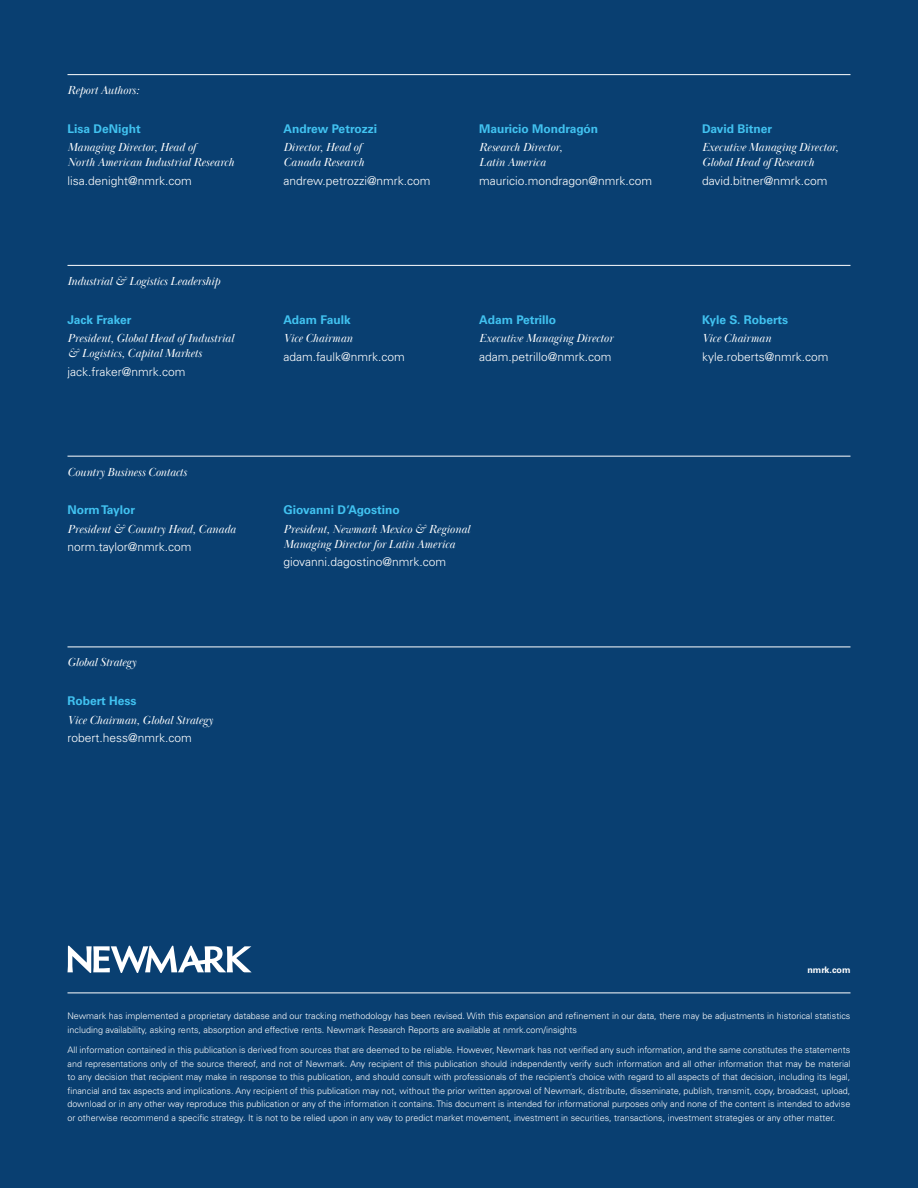
<style>
.page{position:relative;width:918px;height:1188px;background:#093f71}
.page>*{position:absolute;margin:0;border:0;box-sizing:border-box;transform-origin:0 0}
.BC_Ital{font:italic 12px/15px "Baskerville Display PT";color:#fff}
.BC_Ital-2{font:300 12px "Univers LT Pro 45";color:#fff}
.BC_H2{font:700 12px "Univers LT Pro 65";color:#41c2f0}
.BC_P{font:300 12px "Univers LT Pro 45";color:#fff}
.BC_H3{font:italic 12px "Baskerville Display PT";letter-spacing:-.01em;color:#fff}
.BC_H2-2{font:700 12px "Univers LT Pro 65";letter-spacing:-.02em;color:#41c2f0}
.Disclosure{font:300 9px/13.5px "Univers LT Pro 45";color:#fff}
.Disclosure-2{font:700 9px "Univers LT Pro 65";color:#fff}
</style>
<div class="page">
<hr style="left:68px;top:74px;width:782px;height:1px;background:#fff">
<svg style="left:68px;top:946px;width:184px;height:27px"></svg>
<hr style="left:68px;top:993px;width:782px;height:1px;background:#fff">
<hr style="left:68px;top:647px;width:782px;height:1px;background:#fff">
<hr style="left:68px;top:456px;width:782px;height:1px;background:#fff">
<hr style="left:68px;top:265px;width:782px;height:1px;background:#fff">
<p class="BC_H3" style="left:68px;top:83px;width:73px">Report Authors:</p>
<p class="BC_H2" style="left:68px;top:120px;width:75px">Lisa DeNight</p>
<p class="BC_Ital" style="left:68px;top:140px;width:168px">Managing Director, Head of<br>North American Industrial Research</p>
<p class="BC_Ital-2" style="left:68px;top:173px;width:126px">lisa.denight@nmrk.com</p>
<p class="BC_H3" style="left:68px;top:274px;width:154px">Industrial &amp; Logistics Leadership</p>
<p class="BC_H2-2" style="left:68px;top:311px;width:65px">Jack Fraker</p>
<p class="BC_Ital" style="left:68px;top:331px;width:168px">President, Global Head of Industrial &amp; Logistics, Capital Markets</p>
<p class="BC_P" style="left:68px;top:363px;width:120px">jack.fraker@nmrk.com</p>
<p class="BC_H3" style="left:68px;top:465px;width:121px">Country Business Contacts</p>
<p class="BC_H2" style="left:68px;top:502px;width:69px">Norm Taylor</p>
<p class="BC_Ital" style="left:68px;top:522px;width:170px">President &amp; Country Head, Canada</p>
<p class="BC_Ital-2" style="left:68px;top:539px;width:126px">norm.taylor@nmrk.com</p>
<p class="BC_H3" style="left:68px;top:656px;width:70px">Global Strategy</p>
<p class="BC_H2" style="left:68px;top:692px;width:71px">Robert Hess</p>
<p class="BC_Ital" style="left:68px;top:713px;width:147px">Vice Chairman, Global Strategy</p>
<p class="BC_Ital-2" style="left:68px;top:730px;width:126px">robert.hess@nmrk.com</p>
<p class="BC_H2" style="left:284px;top:120px;width:95px">Andrew Petrozzi</p>
<p class="BC_Ital" style="left:284px;top:140px;width:82px">Director, Head of<br>Canada Research</p>
<p class="BC_Ital-2" style="left:284px;top:173px;width:149px">andrew.petrozzi@nmrk.com</p>
<p class="BC_H2" style="left:479px;top:120px;width:121px">Mauricio Mondragón</p>
<p class="BC_Ital" style="left:479px;top:140px;width:85px">Research Director,<br>Latin America</p>
<p class="BC_Ital-2" style="left:479px;top:173px;width:174px">mauricio.mondragon@nmrk.com</p>
<p class="BC_H2" style="left:284px;top:311px;width:69px">Adam Faulk</p>
<p class="BC_Ital" style="left:284px;top:331px;width:71px">Vice Chairman</p>
<p class="BC_P" style="left:284px;top:348px;width:123px">adam.faulk@nmrk.com</p>
<p class="BC_H2" style="left:479px;top:311px;width:78px">Adam Petrillo</p>
<p class="BC_Ital" style="left:479px;top:331px;width:135px">Executive Managing Director</p>
<p class="BC_P" style="left:479px;top:348px;width:134px">adam.petrillo@nmrk.com</p>
<p class="BC_H2" style="left:284px;top:502px;width:118px">Giovanni D’Agostino</p>
<p class="BC_Ital" style="left:284px;top:522px;width:188px">President, Newmark Mexico &amp; Regional<br>Managing Director for Latin America</p>
<p class="BC_Ital-2" style="left:284px;top:554px;width:164px">giovanni.dagostino@nmrk.com</p>
<p class="BC_H2" style="left:702px;top:120px;width:72px">David Bitner</p>
<p class="BC_Ital" style="left:702px;top:140px;width:138px">Executive Managing Director,<br>Global Head of Research</p>
<p class="BC_P" style="left:702px;top:173px;width:127px">david.bitner@nmrk.com</p>
<p class="BC_H2" style="left:702px;top:311px;width:88px">Kyle S. Roberts</p>
<p class="BC_Ital" style="left:702px;top:331px;width:71px">Vice Chairman</p>
<p class="BC_P" style="left:702px;top:348px;width:128px">kyle.roberts@nmrk.com</p>
<p class="Disclosure-2" style="left:807px;top:964px;width:45px">nmrk.com</p>
<p class="Disclosure" style="left:68px;top:1009px;width:784px">Newmark has implemented a proprietary database and our tracking methodology has been revised. With this expansion and refinement in our data, there may be adjustments in historical statistics including availability, asking rents, absorption and effective rents. Newmark Research Reports are available at nmrk.com/insights</p>
<p class="Disclosure" style="left:68px;top:1043px;width:784px;text-align:justify">All information contained in this publication is derived from sources that are deemed to be reliable. However, Newmark has not verified any such information, and the same constitutes the statements and representations only of the source thereof, and not of Newmark. Any recipient of this publication should independently verify such information and all other information that may be material to any decision that recipient may make in response to this publication, and should consult with professionals of the recipient’s choice with regard to all aspects of that decision, including its legal, financial and tax aspects and implications. Any recipient of this publication may not, without the prior written approval of Newmark, distribute, disseminate, publish, transmit, copy, broadcast, upload, download or in any other way reproduce this publication or any of the information it contains. This document is intended for informational purposes only and none of the content is intended to advise or otherwise recommend a specific strategy. It is not to be relied upon in any way to predict market movement, investment in securities, transactions, investment strategies or any other matter.</p>
</div>
